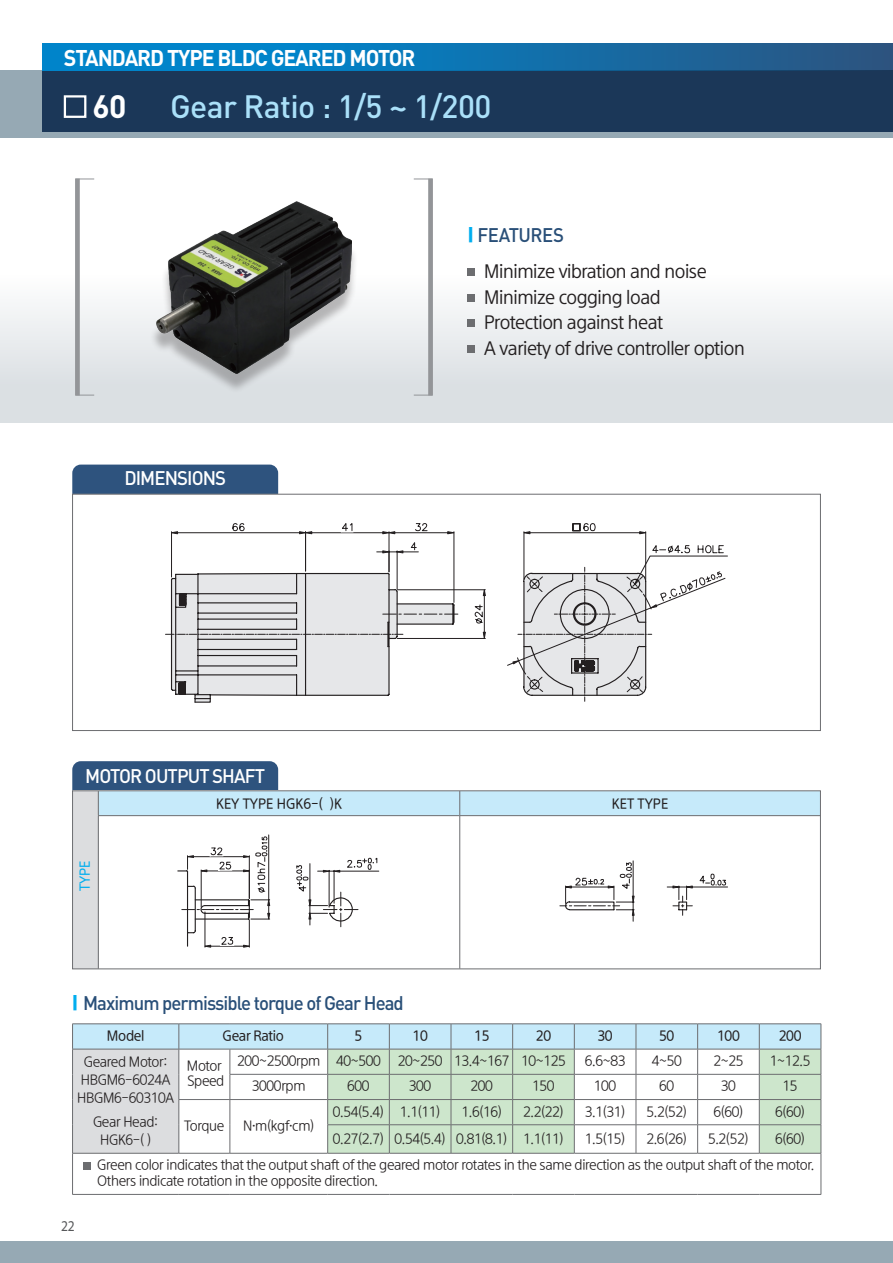
<style>
.page{position:relative;width:893px;height:1263px;background:#fff}
.page>*{position:absolute;margin:0;border:0;box-sizing:border-box;transform-origin:0 0}
.t1{font:500 31.95px "DIN Pro";letter-spacing:-.02em;color:#aae0f9}
.t2{font:700 31.95px "DIN Pro";color:#fff}
.t3{font:700 22.5px "DIN Pro";letter-spacing:-.05em;color:#fff;scale:.95 1}
.t4{font:500 19.5px "DIN Pro";letter-spacing:-.05em;color:#294f78;scale:.95 1}
.t5{font:500 19.5px "DIN Pro";letter-spacing:-.05em;color:#fff;scale:.95 1}
.t6{font:500 19.5px "DIN Pro";letter-spacing:-.025em;color:#294f78;scale:.95 1}
.t7{font:18px/25.5px "Rix Sin Go M";letter-spacing:-.025em;color:#231f20;scale:.95 1}
.t8{font:15px "Myriad Pro";color:#57585a;scale:.9 1}
.t9{font:13.5px/18px "Rix Sin Go R";letter-spacing:-.025em;color:#231f20;text-align:center;scale:.95 1}
.t10{font:13.5px "Rix Sin Go SB";letter-spacing:-.025em;color:#231f20;scale:.95 1}
.t11{font:13.5px "Rix Sin Go SB";color:#231f20;scale:.95 1}
.t12{font:13.5px "Rix Sin Go SB";color:#00aeef;scale:.95 1}
.s1{font-family:"Rix Sin Go BK";font-weight:400;color:#00aeef}
</style>
<div class="page">
<div style="left:72px;top:465px;width:206px;height:29px;background:#2e537e"></div>
<div style="left:0;top:213px;width:893px;height:210px;background:linear-gradient(to bottom,#fff,#d7dce0)"></div>
<div style="left:0;top:71px;width:893px;height:67px;background:#96a9b4"></div>
<div style="left:43px;top:44px;width:850px;height:88px;background:#1b3758"></div>
<div style="left:64px;top:95px;width:22px;height:23px;border:2px solid #fff"></div>
<div style="left:43px;top:44px;width:850px;height:27px;background:linear-gradient(to right,#008eda,#295785)"></div>
<div style="left:0;top:1242px;width:893px;height:21px;background:#96a9b4"></div>
<div style="left:150px;top:208px;width:208px;height:185px;background:#231f20;opacity:.3"></div>
<img style="left:156px;top:202px;width:196px;height:172px">
<div style="left:75px;top:179px;width:5px;height:216px;background:#939598"></div>
<div style="left:428px;top:179px;width:5px;height:216px;background:#939598"></div>
<div style="left:468px;top:268px;width:7px;height:8px;background:#6c6d70"></div>
<div style="left:468px;top:294px;width:7px;height:8px;background:#6c6d70"></div>
<div style="left:468px;top:319px;width:7px;height:8px;background:#6c6d70"></div>
<div style="left:468px;top:345px;width:7px;height:8px;background:#6c6d70"></div>
<svg style="left:165px;top:523px;width:321px;height:180px"></svg>
<svg style="left:507px;top:523px;width:221px;height:178px"></svg>
<div style="left:72px;top:494px;width:749px;height:237px;border:1px solid #6c6d70"></div>
<div style="left:73px;top:791px;width:25px;height:177px;background:#dcdddf"></div>
<svg style="left:72px;top:761px;width:747px;height:54px"></svg>
<hr style="left:98px;top:815px;width:362px;height:1px;background:#6c6d70">
<hr style="left:98px;top:816px;width:1px;height:152px;background:#6c6d70">
<hr style="left:460px;top:815px;width:360px;height:1px;background:#6c6d70">
<hr style="left:459px;top:816px;width:1px;height:152px;background:#6c6d70">
<div style="left:72px;top:790px;width:749px;height:179px;border:1px solid #6c6d70"></div>
<svg style="left:73px;top:1154px;width:748px;height:40px"></svg>
<hr style="left:72px;top:1023px;width:107px;height:1px;background:#6c6d70">
<hr style="left:179px;top:1023px;width:51px;height:1px;background:#6c6d70">
<hr style="left:230px;top:1023px;width:98px;height:1px;background:#6c6d70">
<hr style="left:328px;top:1023px;width:61px;height:1px;background:#6c6d70">
<hr style="left:389px;top:1023px;width:62px;height:1px;background:#6c6d70">
<hr style="left:451px;top:1023px;width:62px;height:1px;background:#6c6d70">
<hr style="left:513px;top:1023px;width:61px;height:1px;background:#6c6d70">
<hr style="left:574px;top:1023px;width:62px;height:1px;background:#6c6d70">
<hr style="left:636px;top:1023px;width:62px;height:1px;background:#6c6d70">
<hr style="left:698px;top:1023px;width:61px;height:1px;background:#6c6d70">
<hr style="left:759px;top:1023px;width:62px;height:1px;background:#6c6d70">
<svg style="left:72px;top:1024px;width:750px;height:129px"></svg>
<hr style="left:72px;top:1153px;width:107px;height:1px;background:#6c6d70">
<hr style="left:72px;top:1153px;width:1px;height:41px;background:#6c6d70">
<hr style="left:179px;top:1153px;width:51px;height:1px;background:#6c6d70">
<hr style="left:230px;top:1153px;width:98px;height:1px;background:#6c6d70">
<hr style="left:328px;top:1153px;width:61px;height:1px;background:#6c6d70">
<hr style="left:389px;top:1153px;width:62px;height:1px;background:#6c6d70">
<hr style="left:451px;top:1153px;width:62px;height:1px;background:#6c6d70">
<hr style="left:513px;top:1153px;width:61px;height:1px;background:#6c6d70">
<hr style="left:574px;top:1153px;width:62px;height:1px;background:#6c6d70">
<hr style="left:636px;top:1153px;width:62px;height:1px;background:#6c6d70">
<hr style="left:698px;top:1153px;width:61px;height:1px;background:#6c6d70">
<hr style="left:759px;top:1153px;width:62px;height:1px;background:#6c6d70">
<hr style="left:821px;top:1153px;width:1px;height:41px;background:#6c6d70">
<hr style="left:72px;top:1194px;width:107px;height:1px;background:#6c6d70">
<hr style="left:179px;top:1194px;width:51px;height:1px;background:#6c6d70">
<hr style="left:230px;top:1194px;width:98px;height:1px;background:#6c6d70">
<hr style="left:328px;top:1194px;width:61px;height:1px;background:#6c6d70">
<hr style="left:389px;top:1194px;width:62px;height:1px;background:#6c6d70">
<hr style="left:451px;top:1194px;width:62px;height:1px;background:#6c6d70">
<hr style="left:513px;top:1194px;width:61px;height:1px;background:#6c6d70">
<hr style="left:574px;top:1194px;width:62px;height:1px;background:#6c6d70">
<hr style="left:636px;top:1194px;width:62px;height:1px;background:#6c6d70">
<hr style="left:698px;top:1194px;width:61px;height:1px;background:#6c6d70">
<hr style="left:759px;top:1194px;width:62px;height:1px;background:#6c6d70">
<div style="left:83px;top:1161px;width:7px;height:8px;background:#6c6d70"></div>
<hr style="left:340px;top:871px;width:39px;height:1px;background:#231f20">
<svg style="left:296px;top:857px;width:81px;height:70px"></svg>
<svg style="left:177px;top:834px;width:93px;height:114px"></svg>
<hr style="left:692px;top:887px;width:36px;height:1px;background:#231f20">
<svg style="left:560px;top:860px;width:133px;height:62px"></svg>
<svg style="left:699px;top:873px;width:27px;height:13px"></svg>
<h2 class="t3" style="left:64px;top:42px;width:372px">STANDARD TYPE BLDC GEARED MOTOR</h2>
<h1 class="t2" style="left:93px;top:85px;width:36px">60</h1>
<h1 class="t1" style="left:170px;top:85px;width:323px">Gear Ratio : 1/5 ~ 1/200</h1>
<h3 class="t5" style="left:124px;top:465px;width:109px">DIMENSIONS</h3>
<h3 class="t6" style="left:468px;top:221px;width:103px"><span class="s1">I</span> FEATURES</h3>
<h3 class="t7" style="left:484px;top:259px;width:276px">Minimize vibration and noise<br>Minimize cogging load<br>Protection against heat<br>A variety of drive controller option</h3>
<h3 class="t5" style="left:85px;top:762px;width:191px">MOTOR OUTPUT SHAFT</h3>
<p class="t11" style="left:216px;top:795px;width:134px">KEY TYPE HGK6-( )K</p>
<p class="t10" style="left:612px;top:795px;width:61px">KET TYPE</p>
<p class="t12" style="left:77px;top:891px;width:34px;rotate:-90deg">TYPE</p>
<h3 class="t4" style="left:72px;top:989px;width:351px"><span class="s1">I</span> Maximum permissible torque of Gear Head</h3>
<p class="t10" style="left:107px;top:1027px;width:41px">Model</p>
<p class="t10" style="left:223px;top:1027px;width:66px">Gear Ratio</p>
<p class="t10" style="left:355px;top:1027px;width:10px">5</p>
<p class="t10" style="left:413px;top:1027px;width:18px">10</p>
<p class="t10" style="left:474px;top:1027px;width:18px">15</p>
<p class="t10" style="left:536px;top:1027px;width:18px">20</p>
<p class="t10" style="left:597px;top:1027px;width:18px">30</p>
<p class="t10" style="left:659px;top:1027px;width:18px">50</p>
<p class="t10" style="left:717px;top:1027px;width:25px">100</p>
<p class="t10" style="left:779px;top:1027px;width:25px">200</p>
<p class="t9" style="left:77px;top:1053px;width:103px">Geared Motor:<br>HBGM6-6024A<br>HBGM6-60310A</p>
<p class="t9" style="left:93px;top:1113px;width:70px">Gear Head:<br>HGK6-( )</p>
<p class="t9" style="left:187px;top:1059px;width:41px;line-height:15px;text-align:left">Motor<br>Speed</p>
<p class="t9" style="left:237px;top:1052px;width:153px">200~2500rpm 40~500</p>
<p class="t9" style="left:398px;top:1052px;width:178px">20~250 13.4~167 10~125</p>
<p class="t9" style="left:585px;top:1052px;width:44px">6.6~83</p>
<p class="t9" style="left:652px;top:1052px;width:33px">4~50</p>
<p class="t9" style="left:713px;top:1052px;width:33px">2~25</p>
<p class="t9" style="left:770px;top:1052px;width:44px">1~12.5</p>
<p class="t9" style="left:252px;top:1077px;width:58px">3000rpm</p>
<p class="t9" style="left:347px;top:1077px;width:25px">600</p>
<p class="t9" style="left:409px;top:1077px;width:25px">300</p>
<p class="t9" style="left:471px;top:1077px;width:25px">200</p>
<p class="t9" style="left:532px;top:1077px;width:25px">150</p>
<p class="t9" style="left:594px;top:1077px;width:25px">100</p>
<p class="t9" style="left:659px;top:1077px;width:17px">60</p>
<p class="t9" style="left:721px;top:1077px;width:17px">30</p>
<p class="t9" style="left:782px;top:1077px;width:17px">15</p>
<p class="t9" style="left:333px;top:1103px;width:115px">0.54(5.4) 1.1(11)</p>
<p class="t9" style="left:461px;top:1103px;width:44px">1.6(16)</p>
<p class="t9" style="left:523px;top:1103px;width:44px">2.2(22)</p>
<p class="t9" style="left:585px;top:1103px;width:44px">3.1(31)</p>
<p class="t9" style="left:646px;top:1103px;width:44px">5.2(52)</p>
<p class="t9" style="left:713px;top:1103px;width:33px">6(60)</p>
<p class="t9" style="left:775px;top:1103px;width:33px">6(60)</p>
<p class="t9" style="left:333px;top:1129px;width:244px">0.27(2.7) 0.54(5.4) 0.81(8.1) 1.1(11)</p>
<p class="t9" style="left:585px;top:1129px;width:44px">1.5(15)</p>
<p class="t9" style="left:646px;top:1129px;width:44px">2.6(26)</p>
<p class="t9" style="left:708px;top:1129px;width:44px">5.2(52)</p>
<p class="t9" style="left:184px;top:1117px;width:44px">Torque</p>
<p class="t9" style="left:243px;top:1117px;width:77px">N·m(kgf·cm)</p>
<p class="t9" style="left:97px;top:1125px;width:756px;line-height:26.7px;text-align:left;text-indent:678px">6(60)<br>Green color indicates that the output shaft of the geared motor rotates in the same direction as the output shaft of the motor.</p>
<p class="t9" style="left:97px;top:1172px;width:297px">Others indicate rotation in the opposite direction.</p>
<p class="t8" style="left:61px;top:1216px;width:17px">22</p>
</div>
